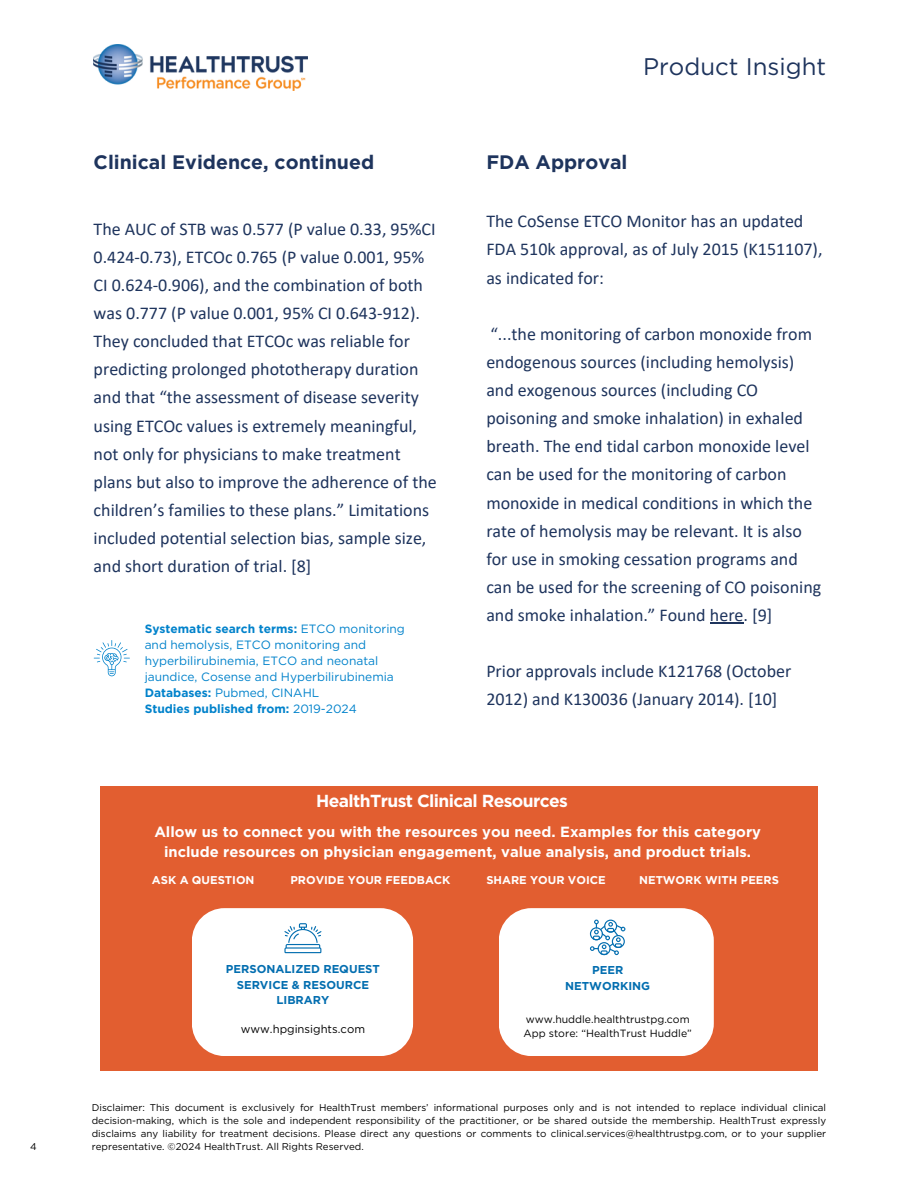
<style>
.page{position:relative;width:918px;height:1188px;background:#fff}
.page>*{position:absolute;margin:0;border:0;box-sizing:border-box;transform-origin:0 0}
.t1{font:24px "Gotham";color:#1e345d}
.t2{font:700 19.5px "Gotham";color:#1e345d}
.t3{font:18px/28.2px "Calibri";color:#1e345d}
.t4{font:700 17.4px "Gotham";letter-spacing:-.035em;color:#fff}
.t5{font:700 14.7px/20.1px "Gotham";color:#fff;text-align:center}
.t6{font:12px/16px "Gotham";color:#0082cb}
.t7{font:700 12px "Gotham";color:#0082cb}
.t8{font:700 11.4px/15.5px "Gotham";color:#036eb0;text-align:center}
.t9{font:700 11.25px "Gotham";color:#fff}
.t10{font:11.25px "Gotham";color:#000}
.t11{font:10.5px "Gotham";color:#000}
.t12{font:9.75px/13px "Gotham";color:#000;text-align:justify}
.s1{font-weight:700}
.s2{font-weight:400}
</style>
<div class="page">
<img style="left:94px;top:45px;width:213px;height:46px">
<hr style="left:710px;top:622px;width:34px;height:1px;background:#1e345d">
<div style="left:100px;top:786px;width:718px;height:285px;background:#e2592a"></div>
<div style="left:192px;top:908px;width:221px;height:148px;background:#fff;border-radius:33px"></div>
<svg style="left:284px;top:923px;width:37px;height:30px"></svg>
<div style="left:499px;top:908px;width:215px;height:148px;background:#fff;border-radius:33px"></div>
<svg style="left:590px;top:920px;width:35px;height:35px"></svg>
<svg style="left:94px;top:640px;width:36px;height:36px"></svg>
<p class="t12" style="left:30px;top:1140px;width:8px">4</p>
<h3 class="t2" style="left:94px;top:151px;width:282px">Clinical Evidence, continued</h3>
<h2 class="t3" style="left:94px;top:216px;width:345px">The AUC of STB was 0.577 (P value 0.33, 95%CI 0.424-0.73), ETCOc 0.765 (P value 0.001, 95% CI 0.624-0.906), and the combination of both was 0.777 (P value 0.001, 95% CI 0.643-912).<br>They concluded that ETCOc was reliable for predicting prolonged phototherapy duration and that “the assessment of disease severity using ETCOc values is extremely meaningful, not only for physicians to make treatment plans but also to improve the adherence of the children’s families to these plans.” Limitations included potential selection bias, sample size, and short duration of trial. [8]</h2>
<h6 class="t6" style="left:145px;top:621px;width:262px"><span class="s1">Systematic search terms:</span> ETCO monitoring and hemolysis, ETCO monitoring and hyperbilirubinemia, ETCO and neonatal jaundice, Cosense and Hyperbilirubinemia</h6>
<p class="t6" style="left:145px;top:685px;width:176px"><span class="s1">Databases:</span> Pubmed, CINAHL</p>
<p class="t7" style="left:145px;top:702px;width:214px">Studies published from: <span class="s2">2019-2024</span></p>
<h1 class="t1" style="left:643px;top:52px;width:184px">Product Insight</h1>
<h3 class="t2" style="left:486px;top:151px;width:143px">FDA Approval</h3>
<p class="t3" style="left:486px;top:209px;width:338px">The CoSense ETCO Monitor has an updated<br>FDA 510k approval, as of July 2015 (K151107), as indicated for:</p>
<p class="t3" style="left:486px;top:321px;width:336px">“...the monitoring of carbon monoxide from endogenous sources (including hemolysis) and exogenous sources (including CO poisoning and smoke inhalation) in exhaled breath. The end tidal carbon monoxide level can be used for the monitoring of carbon monoxide in medical conditions in which the rate of hemolysis may be relevant. It is also for use in smoking cessation programs and can be used for the screening of CO poisoning and smoke inhalation.” Found here. [9]</p>
<p class="t3" style="left:486px;top:659px;width:307px">Prior approvals include K121768 (October<br>2012) and K130036 (January 2014). [10]</p>
<h6 class="t4" style="left:316px;top:790px;width:253px">HealthTrust Clinical Resources</h6>
<h6 class="t5" style="left:154px;top:822px;width:608px">Allow us to connect you with the resources you need. Examples for this category include resources on physician engagement, value analysis, and product trials.</h6>
<p class="t9" style="left:152px;top:874px;width:104px">ASK A QUESTION</p>
<h6 class="t9" style="left:290px;top:874px;width:162px">PROVIDE YOUR FEEDBACK</h6>
<p class="t9" style="left:486px;top:874px;width:121px">SHARE YOUR VOICE</p>
<p class="t9" style="left:639px;top:874px;width:141px">NETWORK WITH PEERS</p>
<h3 class="t8" style="left:226px;top:962px;width:156px">PERSONALIZED REQUEST<br>SERVICE &amp; RESOURCE<br>LIBRARY</h3>
<h3 class="t10" style="left:241px;top:1022px;width:126px">www.hpginsights.com</h3>
<h6 class="t8" style="left:565px;top:962px;width:87px;line-height:15.9px">PEER<br>NETWORKING</h6>
<h4 class="t11" style="left:526px;top:1013px;width:166px">www.huddle.healthtrustpg.com</h4>
<h5 class="t11" style="left:523px;top:1027px;width:170px">App store: “HealthTrust Huddle”</h5>
<h2 class="t12" style="left:92px;top:1101px;width:736px">Disclaimer: This document is exclusively for HealthTrust members’ informational purposes only and is not intended to replace individual clinical decision-making, which is the sole and independent responsibility of the practitioner, or be shared outside the membership. HealthTrust expressly disclaims any liability for treatment decisions. Please direct any questions or comments to clinical.services@healthtrustpg.com, or to your supplier representative. ©2024 HealthTrust. All Rights Reserved.</h2>
</div>
